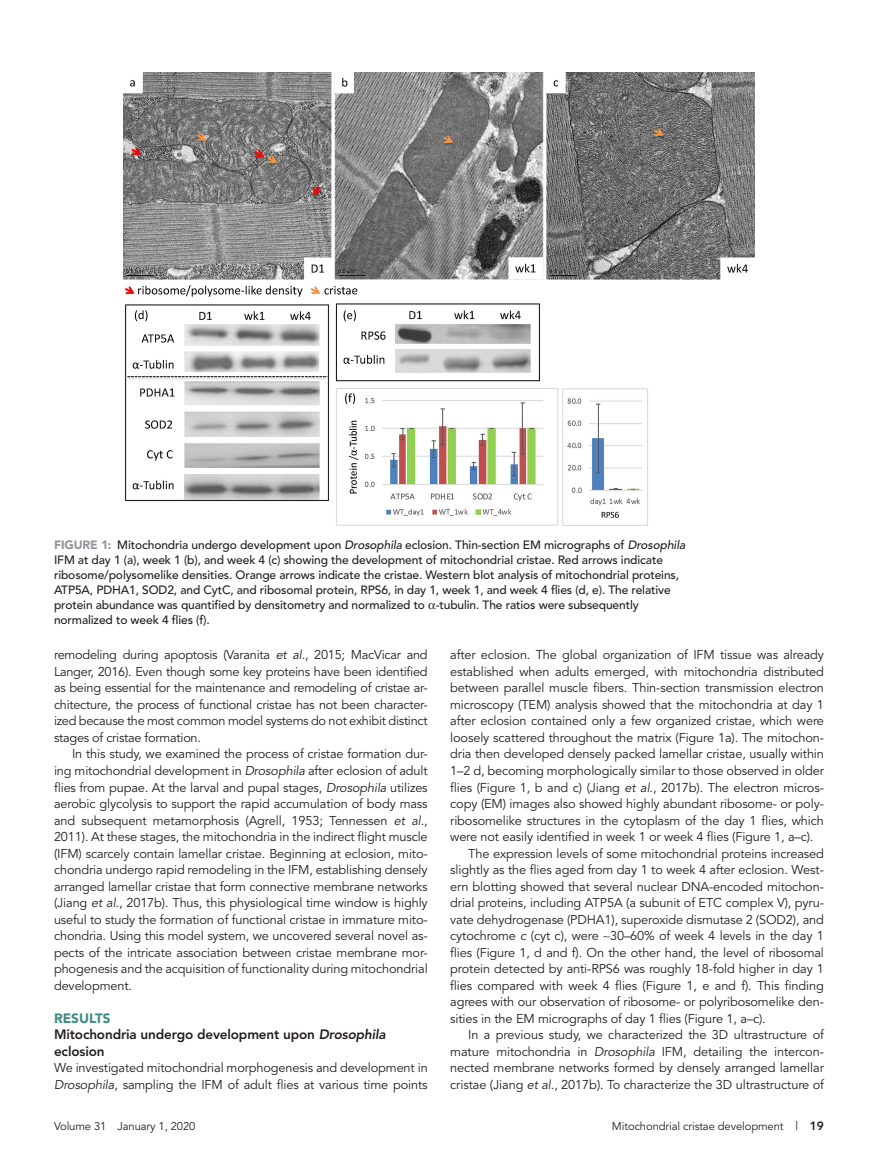
<style>
.page{position:relative;width:878px;height:1175px;background:#fff}
.page>*{position:absolute;margin:0;border:0;box-sizing:border-box;transform-origin:0 0}
.H2afterH1{font:800 13.5px/16.5px "Avenir";letter-spacing:-.01em;color:#231f20}
.t1{font:900 13.5px "Avenir";color:#3e8c83}
.Para{font:12.75px/16.5px "Avenir";letter-spacing:-.01em;color:#231f20;text-align:justify}
.ParaFL{font:12.75px/16.5px "Avenir";letter-spacing:-.01em;color:#231f20;text-align:justify}
.FigCaption_35_5p{font:500 12px/15px "Avenir";letter-spacing:-.01em;color:#231f20}
.ParaFL-2{font:11.25px "Avenir";letter-spacing:-.01em;color:#231f20}
.s1{font-weight:900;color:#939598}
.s2{font-style:italic}
.s3{font-size:12px}
.s4{font-weight:800;font-size:12px}
</style>
<div class="page">
<img style="left:124px;top:72px;width:630px;height:453px">
<p class="FigCaption_35_5p" style="left:54px;top:538px;width:632px"><span class="s1">FIGURE 1:</span> Mitochondria undergo development upon <span class="s2">Drosophila</span> eclosion. Thin-section EM micrographs of <span class="s2">Drosophila </span>IFM at day 1 (a), week 1 (b), and week 4 (c) showing the development of mitochondrial cristae. Red arrows indicate ribosome/polysomelike densities. Orange arrows indicate the cristae. Western blot analysis of mitochondrial proteins, ATP5A, PDHA1, SOD2, and CytC, and ribosomal protein, RPS6, in day 1, week 1, and week 4 flies (d, e). The relative protein abundance was quantified by densitometry and normalized to -tubulin. The ratios were subsequently normalized to week 4 flies (f).</p>
<p class="ParaFL" style="left:54px;top:647px;width:375px">remodeling during apoptosis (Varanita <span class="s2">et al.</span>, 2015; MacVicar and Langer, 2016). Even though some key proteins have been identified as being essential for the maintenance and remodeling of cristae ar&shy;chitecture, the process of functional cristae has not been character&shy;ized because the most common model systems do not exhibit distinct stages of cristae formation.</p>
<p class="Para" style="left:54px;top:746px;width:375px;text-indent:18px">In this study, we examined the process of cristae formation dur&shy;ing mitochondrial development in <span class="s2">Drosophila</span> after eclosion of adult flies from pupae<span class="s2">.</span> At the larval and pupal stages, <span class="s2">Drosophila</span> utilizes aerobic glycolysis to support the rapid accumulation of body mass and subsequent metamorphosis (Agrell, 1953; Tennessen <span class="s2">et al.</span>, 2011). At these stages, the mitochondria in the indirect flight muscle (IFM) scarcely contain lamellar cristae. Beginning at eclosion, mito&shy;chondria undergo rapid remodeling in the IFM, establishing densely arranged lamellar cristae that form connective membrane networks (Jiang <span class="s2">et al.</span>, 2017b). Thus, this physiological time window is highly useful to study the formation of functional cristae in immature mito&shy;chondria. Using this model system, we uncovered several novel as&shy;pects of the intricate association between cristae membrane mor&shy;phogenesis and the acquisition of functionality during mitochondrial development.</p>
<h1 class="t1" style="left:54px;top:1009px;width:58px">RESULTS</h1>
<p class="H2afterH1" style="left:54px;top:1026px;width:333px">Mitochondria undergo development upon <span class="s2">Drosophila </span>eclosion</p>
<p class="ParaFL" style="left:54px;top:1059px;width:375px">We investigated mitochondrial morphogenesis and development in<br><span class="s2">Drosophila</span>, sampling the IFM of adult flies at various time points</p>
<p class="ParaFL" style="left:450px;top:647px;width:375px">after eclosion. The global organization of IFM tissue was already established when adults emerged, with mitochondria distributed between parallel muscle fibers. Thin-section transmission electron microscopy (TEM) analysis showed that the mitochondria at day 1 after eclosion contained only a few organized cristae, which were loosely scattered throughout the matrix (Figure 1a). The mitochon&shy;dria then developed densely packed lamellar cristae, usually within 1–2 d, becoming morphologically similar to those observed in older flies (Figure 1, b and c) (Jiang <span class="s2">et al.</span>, 2017b). The electron micros&shy;copy (EM) images also showed highly abundant ribosome- or poly&shy;ribosomelike structures in the cytoplasm of the day 1 flies, which were not easily identified in week 1 or week 4 flies (Figure 1, a–c).</p>
<p class="Para" style="left:450px;top:845px;width:375px;text-indent:18px">The expression levels of some mitochondrial proteins increased slightly as the flies aged from day 1 to week 4 after eclosion. West&shy;ern blotting showed that several nuclear DNA-encoded mitochon&shy;drial proteins, including ATP5A (a subunit of ETC complex V), pyru&shy;vate dehydrogenase (PDHA1), superoxide dismutase 2 (SOD2), and cytochrome <span class="s2">c</span> (cyt c), were ∼30–60% of week 4 levels in the day 1 flies (Figure 1, d and f). On the other hand, the level of ribosomal protein detected by anti-RPS6 was roughly 18-fold higher in day 1 flies compared with week 4 flies (Figure 1, e and f). This finding agrees with our observation of ribosome- or polyribosomelike den&shy;sities in the EM micrographs of day 1 flies (Figure 1, a–c).</p>
<p class="Para" style="left:450px;top:1026px;width:375px;text-indent:18px">In a previous study, we characterized the 3D ultrastructure of mature mitochondria in <span class="s2">Drosophila</span> IFM, detailing the intercon&shy;nected membrane networks formed by densely arranged lamellar cristae (Jiang <span class="s2">et al.</span>, 2017b). To characterize the 3D ultrastructure of</p>
<p class="ParaFL-2" style="left:54px;top:1119px;width:143px">Volume 31 January 1, 2020</p>
<p class="ParaFL-2" style="left:612px;top:1119px;width:213px">Mitochondrial cristae development <span class="s3">|</span> <span class="s4">19</span></p>
</div>
